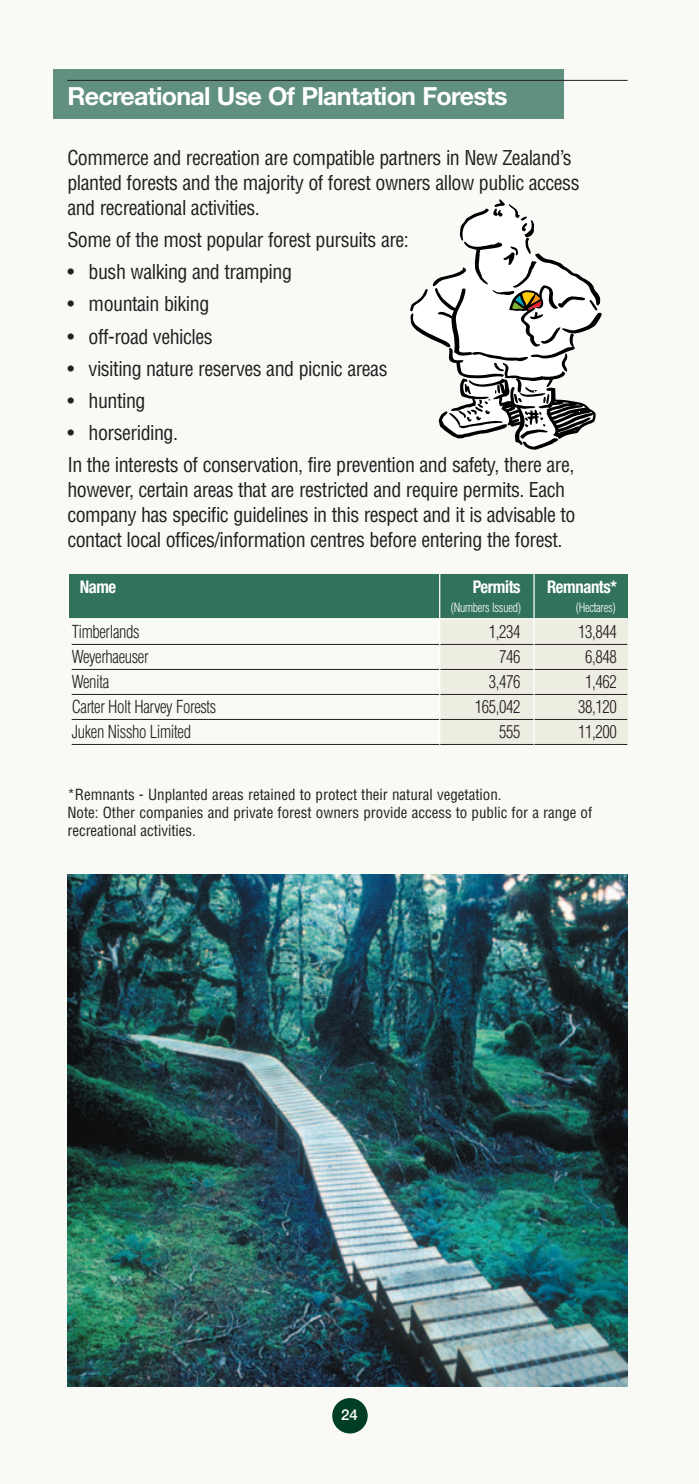
<style>
.page{position:relative;width:699px;height:1484px;background:#fff}
.page>*{position:absolute;margin:0;border:0;box-sizing:border-box;transform-origin:0 0}
.t1{font:700 25px "Helvetica Neue";letter-spacing:-.03em;color:#fff}
.t2{font:condensed 20px/25px "Helvetica";letter-spacing:-.025em;color:#231f20}
.t3{font:300 condensed 17.5px "Helvetica";letter-spacing:-.02em;color:#231f20;scale:.95 1}
.t4{font:700 condensed 17.5px "Helvetica Neue";letter-spacing:-.025em;color:#fff;scale:.95 1}
.t5{font:condensed 15px/18px "Helvetica";color:#231f20}
.t6{font:500 15px "Helvetica Neue";color:#fff}
.t7{font:300 condensed 12.5px "Helvetica";letter-spacing:-.02em;color:#fff;scale:.95 1}
</style>
<div class="page">
<hr style="left:698px;top:0;width:1px;height:1484px;background:#f9f9f6">
<img style="left:53px;top:69px;width:575px;height:1365px">
<p class="t1" style="left:67px;top:87px;width:441px">Recreational Use Of Plantation Forests</p>
<p class="t2" style="left:67px;top:147px;width:513px">Commerce and recreation are compatible partners in New Zealand’s planted forests and the majority of forest owners allow public access and recreational activities.</p>
<p class="t2" style="left:67px;top:229px;width:343px">Some of the most popular forest pursuits are:</p>
<p class="t2" style="left:67px;top:261px;width:226px">• bush walking and tramping</p>
<p class="t2" style="left:67px;top:293px;width:143px">• mountain biking</p>
<p class="t2" style="left:67px;top:325px;width:147px">• off-road vehicles</p>
<p class="t2" style="left:67px;top:357px;width:321px">• visiting nature reserves and picnic areas</p>
<p class="t2" style="left:67px;top:390px;width:80px">• hunting</p>
<p class="t2" style="left:67px;top:418px;width:508px;line-height:32px">• horseriding.<br>In the interests of conservation, fire prevention and safety, there are,</p>
<p class="t2" style="left:67px;top:479px;width:509px">however, certain areas that are restricted and require permits. Each company has specific guidelines in this respect and it is advisable to contact local offices/information centres before entering the forest.</p>
<p class="t4" style="left:80px;top:581px;width:40px">Name</p>
<p class="t4" style="left:472px;top:581px;width:52px">Permits</p>
<p class="t4" style="left:547px;top:581px;width:75px">Remnants*</p>
<p class="t3" style="left:72px;top:624px;width:73px">Timberlands</p>
<p class="t3" style="left:488px;top:624px;width:35px">1,234</p>
<p class="t3" style="left:578px;top:624px;width:42px">13,844</p>
<p class="t3" style="left:72px;top:649px;width:82px">Weyerhaeuser</p>
<p class="t3" style="left:499px;top:649px;width:24px">746</p>
<p class="t3" style="left:585px;top:649px;width:35px">6,848</p>
<p class="t3" style="left:72px;top:674px;width:41px">Wenita</p>
<p class="t3" style="left:488px;top:674px;width:35px">3,476</p>
<p class="t3" style="left:585px;top:674px;width:35px">1,462</p>
<p class="t3" style="left:72px;top:699px;width:154px">Carter Holt Harvey Forests</p>
<p class="t3" style="left:474px;top:699px;width:50px">165,042</p>
<p class="t3" style="left:578px;top:699px;width:42px">38,120</p>
<p class="t3" style="left:72px;top:724px;width:127px">Juken Nissho Limited</p>
<p class="t3" style="left:499px;top:724px;width:24px">555</p>
<p class="t3" style="left:578px;top:724px;width:42px">11,200</p>
<p class="t7" style="left:450px;top:602px;width:75px">(Numbers Issued)</p>
<p class="t7" style="left:575px;top:602px;width:43px">(Hectares)</p>
<p class="t5" style="left:67px;top:787px;width:526px">*Remnants - Unplanted areas retained to protect their natural vegetation.<br>Note: Other companies and private forest owners provide access to public for a range of recreational activities.</p>
<p class="t6" style="left:341px;top:1409px;width:18px">24</p>
</div>
